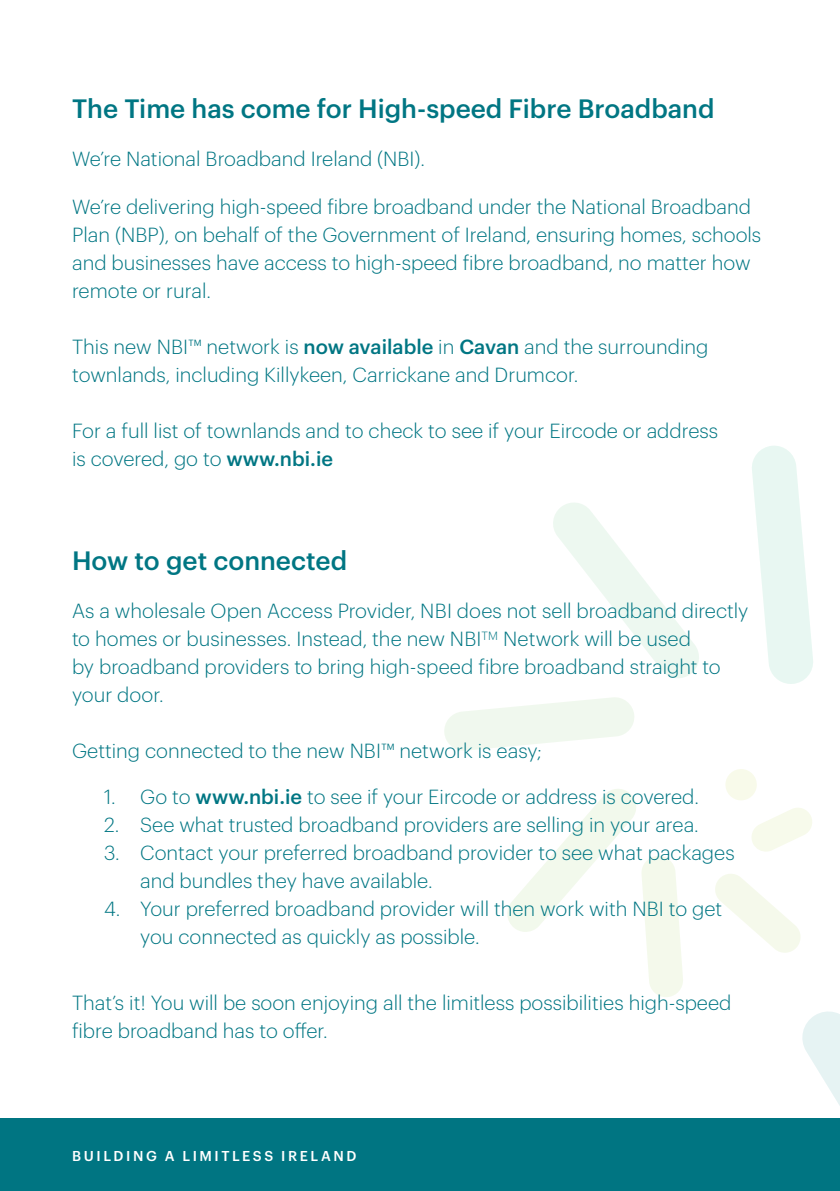
<style>
.page{position:relative;width:840px;height:1191px;background:#fff}
.page>*{position:absolute;margin:0;border:0;box-sizing:border-box;transform-origin:0 0}
.t1{font:500 26px "Graphik";color:#007683}
.t2{font:300 20px/28px "Graphik";color:#007683}
.t3{font:500 14px "Graphik";letter-spacing:.18em;color:#fff}
.s1{font-weight:500}
</style>
<div class="page">
<svg style="left:715px;top:874px;width:86px;height:79px"></svg>
<svg style="left:553px;top:503px;width:146px;height:175px"></svg>
<svg style="left:752px;top:446px;width:61px;height:238px"></svg>
<svg style="left:444px;top:697px;width:190px;height:53px"></svg>
<svg style="left:798px;top:1011px;width:41px;height:108px"></svg>
<svg style="left:507px;top:789px;width:176px;height:208px"></svg>
<svg style="left:752px;top:808px;width:60px;height:44px"></svg>
<div style="left:724px;top:768px;width:32px;height:33px;background:#f8faea;border-radius:50%"></div>
<div style="left:0;top:1119px;width:839px;height:72px;background:#007582"></div>
<h1 class="t1" style="left:72px;top:88px;width:643px">The Time has come for High-speed Fibre Broadband</h1>
<p class="t2" style="left:72px;top:143px;width:354px">We’re National Broadband Ireland (NBI).</p>
<p class="t2" style="left:72px;top:191px;width:690px">We’re delivering high-speed fibre broadband under the National Broadband Plan (NBP), on behalf of the Government of Ireland, ensuring homes, schools and businesses have access to high-speed fibre broadband, no matter how remote or rural.</p>
<p class="t2" style="left:72px;top:331px;width:637px">This new NBI™ network is <span class="s1">now available</span> in <span class="s1">Cavan</span> and the surrounding townlands, including Killykeen, Carrickane and Drumcor.</p>
<p class="t2" style="left:72px;top:415px;width:647px">For a full list of townlands and to check to see if your Eircode or address is covered, go to <span class="s1">www.nbi.ie</span></p>
<h1 class="t1" style="left:72px;top:541px;width:276px">How to get connected</h1>
<p class="t2" style="left:72px;top:595px;width:677px">As a wholesale Open Access Provider, NBI does not sell broadband directly to homes or businesses. Instead, the new NBI<sup>TM</sup> Network will be used<br>by broadband providers to bring high-speed fibre broadband straight to your door.</p>
<p class="t2" style="left:72px;top:735px;width:471px">Getting connected to the new NBI™ network is easy;</p>
<p class="t2" style="left:104px;top:781px;width:596px">1. Go to <span class="s1">www.nbi.ie</span> to see if your Eircode or address is covered.</p>
<p class="t2" style="left:104px;top:809px;width:596px">2. See what trusted broadband providers are selling in your area.</p>
<p class="t2" style="left:140px;top:837px;width:595px;text-indent:-36px">3. Contact your preferred broadband provider to see what packages and bundles they have available.</p>
<p class="t2" style="left:140px;top:893px;width:583px;text-indent:-36px">4. Your preferred broadband provider will then work with NBI to get you connected as quickly as possible.</p>
<p class="t2" style="left:72px;top:987px;width:660px">That’s it! You will be soon enjoying all the limitless possibilities high-speed fibre broadband has to offer.</p>
<p class="t3" style="left:72px;top:1145px;width:286px">BUILDING A LIMITLESS IRELAND</p>
</div>
